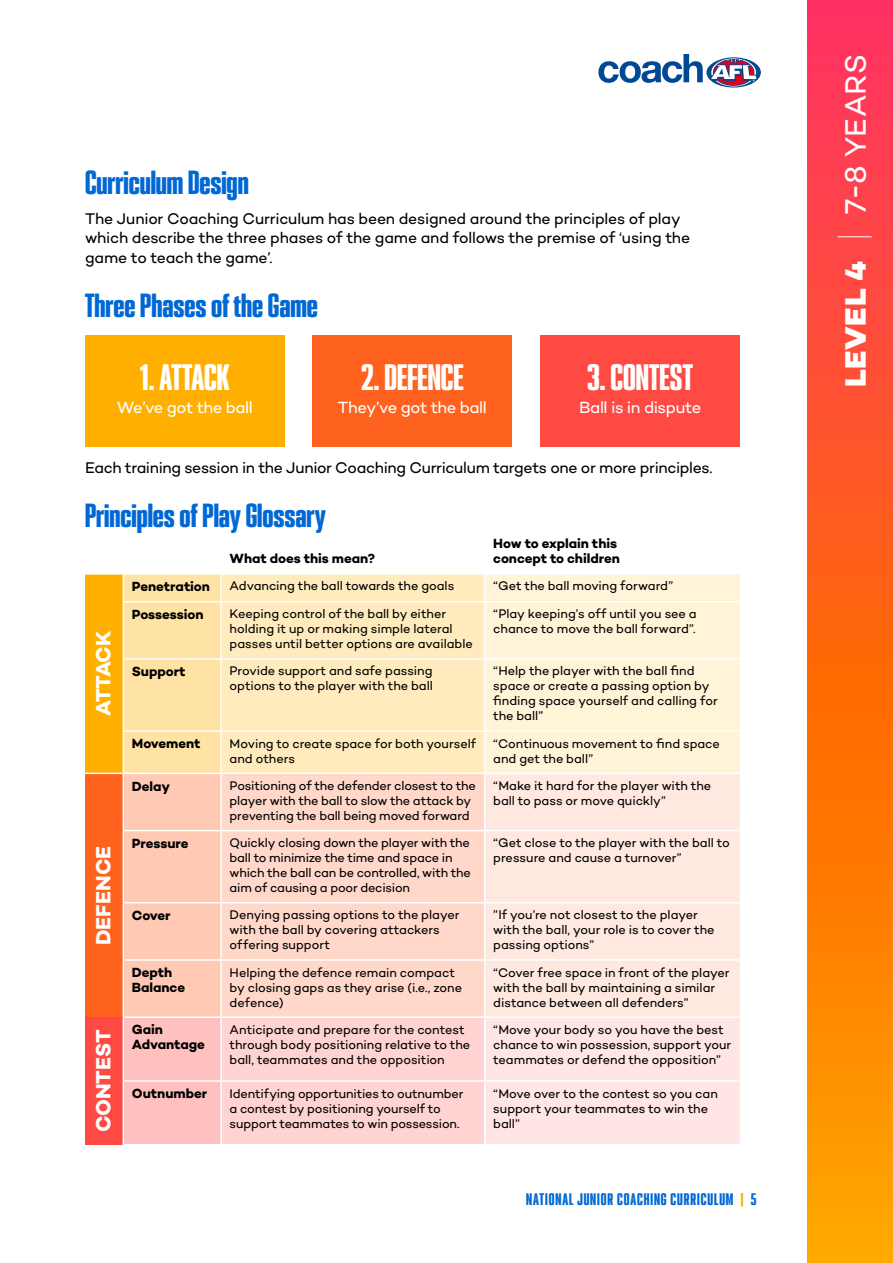
<style>
.page{position:relative;width:893px;height:1263px;background:#fff}
.page>*{position:absolute;margin:0;border:0;box-sizing:border-box;transform-origin:0 0}
.Header_2{font:33px "PODIUM Sharp 2.10";color:#fff}
.Header_2-2{font:30px "PODIUM Sharp 2.10";letter-spacing:-.005em;color:#0068d4}
.t1{font:30px "Campton";letter-spacing:.01em;color:#fff}
.Body_Copy{font:700 21px "Campton";color:#fff}
.Body_Copy-2{font:16.5px "Campton";letter-spacing:-.025em;color:#fff}
.Body_Copy-3{font:15.75px/19.5px "Campton";letter-spacing:-.015em;color:#000}
.t2{font:15px "PODIUM Sharp 2.10";letter-spacing:.06em;color:#0068d4}
.Body_Copy-4{font:700 13.5px/15px "Campton";letter-spacing:-.005em;color:#000}
.Body_Copy-5{font:12.75px/15px "Campton";letter-spacing:-.005em;color:#000}
.s1{color:#ffaf00}
.s2{font-weight:800}
.s3{font-family:"Antenna";font-weight:100;font-size:36px}
</style>
<div class="page">
<svg style="left:808px;top:0;width:85px;height:1263px;background:#ff671e"></svg>
<svg style="left:706px;top:57px;width:55px;height:31px"></svg>
<svg style="left:711px;top:58px;width:45px;height:28px"></svg>
<svg style="left:598px;top:54px;width:105px;height:29px"></svg>
<div style="left:85px;top:335px;width:200px;height:112px;background:#ffaf00"></div>
<div style="left:313px;top:335px;width:199px;height:112px;background:#ff611e"></div>
<div style="left:540px;top:335px;width:200px;height:112px;background:#ff4a44"></div>
<div style="left:85px;top:574px;width:38px;height:199px;background:#ffaf00"></div>
<div style="left:85px;top:773px;width:38px;height:244px;background:#ff611e"></div>
<div style="left:85px;top:1017px;width:38px;height:128px;background:#ff4a44"></div>
<hr style="left:85px;top:573px;width:38px;height:2px;background:#fff">
<svg style="left:123px;top:574px;width:617px;height:570px;background:#ffe1cd"></svg>
<hr style="left:123px;top:601px;width:98px;height:1px;background:#fff">
<hr style="left:123px;top:602px;width:1px;height:56px;background:#fff">
<hr style="left:221px;top:601px;width:264px;height:1px;background:#fff">
<hr style="left:220px;top:602px;width:2px;height:56px;background:#fff">
<hr style="left:485px;top:601px;width:255px;height:1px;background:#fff">
<hr style="left:484px;top:602px;width:1px;height:56px;background:#fff">
<hr style="left:123px;top:658px;width:98px;height:2px;background:#fff">
<hr style="left:123px;top:660px;width:1px;height:70px;background:#fff">
<hr style="left:221px;top:658px;width:264px;height:2px;background:#fff">
<hr style="left:220px;top:660px;width:2px;height:70px;background:#fff">
<hr style="left:485px;top:658px;width:255px;height:2px;background:#fff">
<hr style="left:484px;top:660px;width:1px;height:70px;background:#fff">
<hr style="left:123px;top:730px;width:98px;height:2px;background:#fff">
<hr style="left:123px;top:732px;width:1px;height:40px;background:#fff">
<hr style="left:221px;top:730px;width:264px;height:2px;background:#fff">
<hr style="left:220px;top:732px;width:2px;height:40px;background:#fff">
<hr style="left:485px;top:730px;width:255px;height:2px;background:#fff">
<hr style="left:484px;top:732px;width:1px;height:40px;background:#fff">
<hr style="left:85px;top:772px;width:38px;height:2px;background:#fff">
<hr style="left:123px;top:772px;width:98px;height:2px;background:#fff">
<hr style="left:123px;top:774px;width:1px;height:56px;background:#fff">
<hr style="left:221px;top:772px;width:264px;height:2px;background:#fff">
<hr style="left:220px;top:774px;width:2px;height:56px;background:#fff">
<hr style="left:485px;top:772px;width:255px;height:2px;background:#fff">
<hr style="left:484px;top:774px;width:1px;height:56px;background:#fff">
<hr style="left:123px;top:830px;width:98px;height:1px;background:#fff">
<hr style="left:123px;top:831px;width:1px;height:71px;background:#fff">
<hr style="left:221px;top:830px;width:264px;height:1px;background:#fff">
<hr style="left:220px;top:831px;width:2px;height:71px;background:#fff">
<hr style="left:485px;top:830px;width:255px;height:1px;background:#fff">
<hr style="left:484px;top:831px;width:1px;height:71px;background:#fff">
<hr style="left:123px;top:902px;width:98px;height:1px;background:#fff">
<hr style="left:123px;top:903px;width:1px;height:56px;background:#fff">
<hr style="left:221px;top:902px;width:264px;height:1px;background:#fff">
<hr style="left:220px;top:903px;width:2px;height:56px;background:#fff">
<hr style="left:485px;top:902px;width:255px;height:1px;background:#fff">
<hr style="left:484px;top:903px;width:1px;height:56px;background:#fff">
<hr style="left:123px;top:959px;width:98px;height:2px;background:#fff">
<hr style="left:123px;top:961px;width:1px;height:55px;background:#fff">
<hr style="left:221px;top:959px;width:264px;height:2px;background:#fff">
<hr style="left:220px;top:961px;width:2px;height:55px;background:#fff">
<hr style="left:485px;top:959px;width:255px;height:2px;background:#fff">
<hr style="left:484px;top:961px;width:1px;height:55px;background:#fff">
<hr style="left:123px;top:1016px;width:98px;height:2px;background:#fff">
<hr style="left:123px;top:1018px;width:1px;height:62px;background:#fff">
<hr style="left:221px;top:1016px;width:264px;height:2px;background:#fff">
<hr style="left:220px;top:1018px;width:2px;height:62px;background:#fff">
<hr style="left:485px;top:1016px;width:255px;height:2px;background:#fff">
<hr style="left:484px;top:1018px;width:1px;height:62px;background:#fff">
<hr style="left:123px;top:1080px;width:98px;height:2px;background:#fff">
<hr style="left:123px;top:1082px;width:1px;height:62px;background:#fff">
<hr style="left:221px;top:1080px;width:264px;height:2px;background:#fff">
<hr style="left:220px;top:1082px;width:2px;height:62px;background:#fff">
<hr style="left:485px;top:1080px;width:255px;height:2px;background:#fff">
<hr style="left:484px;top:1082px;width:1px;height:62px;background:#fff">
<p class="Header_2-2" style="left:85px;top:163px;width:165px">Curriculum Design</p>
<p class="Body_Copy-3" style="left:85px;top:208px;width:607px">The Junior Coaching Curriculum has been designed around the principles of play which describe the three phases of the game and follows the premise of ‘using the game to teach the game’.</p>
<p class="Header_2-2" style="left:85px;top:286px;width:234px">Three Phases of the Game</p>
<p class="Header_2" style="left:140px;top:356px;width:91px">1. ATTACK</p>
<p class="Body_Copy-2" style="left:117px;top:397px;width:138px">We’ve got the ball</p>
<p class="Header_2" style="left:361px;top:356px;width:104px">2. DEFENCE</p>
<p class="Body_Copy-2" style="left:338px;top:397px;width:150px">They’ve got the ball</p>
<p class="Header_2" style="left:587px;top:356px;width:107px">3. CONTEST</p>
<p class="Body_Copy-2" style="left:579px;top:397px;width:124px">Ball is in dispute</p>
<p class="Body_Copy-3" style="left:85px;top:457px;width:629px">Each training session in the Junior Coaching Curriculum targets one or more principles.</p>
<p class="Header_2-2" style="left:85px;top:496px;width:242px">Principles of Play Glossary</p>
<p class="Body_Copy" style="left:90px;top:716px;width:87px;rotate:-90deg">ATTACK</p>
<p class="Body_Copy" style="left:90px;top:945px;width:101px;rotate:-90deg">DEFENCE</p>
<p class="Body_Copy-4" style="left:230px;top:551px;width:147px">What does this mean?</p>
<p class="Body_Copy-4" style="left:493px;top:536px;width:128px">How to explain this concept to children</p>
<p class="Body_Copy-4" style="left:132px;top:579px;width:80px">Penetration</p>
<p class="Body_Copy-5" style="left:230px;top:578px;width:226px">Advancing the ball towards the goals</p>
<p class="Body_Copy-5" style="left:493px;top:578px;width:181px">“Get the ball moving forward”</p>
<p class="Body_Copy-4" style="left:132px;top:607px;width:73px">Possession</p>
<p class="Body_Copy-5" style="left:230px;top:606px;width:245px">Keeping control of the ball by either holding it up or making simple lateral passes until better options are available</p>
<p class="Body_Copy-5" style="left:493px;top:606px;width:205px">“Play keeping’s off until you see a chance to move the ball forward”.</p>
<p class="Body_Copy-4" style="left:132px;top:664px;width:55px">Support</p>
<p class="Body_Copy-5" style="left:230px;top:663px;width:205px">Provide support and safe passing options to the player with the ball</p>
<p class="Body_Copy-5" style="left:493px;top:663px;width:226px">“Help the player with the ball find space or create a passing option by finding space yourself and calling for the ball”</p>
<p class="Body_Copy-4" style="left:132px;top:736px;width:70px">Movement</p>
<p class="Body_Copy-5" style="left:230px;top:735px;width:248px">Moving to create space for both yourself and others</p>
<p class="Body_Copy-5" style="left:493px;top:735px;width:228px">“Continuous movement to find space and get the ball”</p>
<p class="Body_Copy-4" style="left:132px;top:778px;width:40px">Delay</p>
<p class="Body_Copy-5" style="left:230px;top:778px;width:248px">Positioning of the defender closest to the player with the ball to slow the attack by preventing the ball being moved forward</p>
<p class="Body_Copy-5" style="left:493px;top:778px;width:220px">“Make it hard for the player with the ball to pass or move quickly”</p>
<p class="Body_Copy-4" style="left:132px;top:835px;width:58px">Pressure</p>
<p class="Body_Copy-5" style="left:230px;top:835px;width:243px">Quickly closing down the player with the ball to minimize the time and space in which the ball can be controlled, with the aim of causing a poor decision</p>
<p class="Body_Copy-5" style="left:493px;top:835px;width:238px">“Get close to the player with the ball to pressure and cause a turnover”</p>
<p class="Body_Copy-4" style="left:132px;top:908px;width:40px">Cover</p>
<p class="Body_Copy-5" style="left:230px;top:907px;width:231px">Denying passing options to the player with the ball by covering attackers offering support</p>
<p class="Body_Copy-5" style="left:493px;top:907px;width:223px">”If you’re not closest to the player with the ball, your role is to cover the passing options”</p>
<p class="Body_Copy-4" style="left:132px;top:965px;width:55px">Depth<br>Balance</p>
<p class="Body_Copy-5" style="left:230px;top:964px;width:234px">Helping the defence remain compact by closing gaps as they arise (i.e., zone defence)</p>
<p class="Body_Copy-5" style="left:493px;top:964px;width:238px">“Cover free space in front of the player with the ball by maintaining a similar distance between all defenders”</p>
<p class="Body_Copy" style="left:90px;top:1132px;width:104px;rotate:-90deg">CONTEST</p>
<p class="Body_Copy-4" style="left:132px;top:1022px;width:75px">Gain<br>Advantage</p>
<p class="Body_Copy-5" style="left:230px;top:1022px;width:242px">Anticipate and prepare for the contest through body positioning relative to the ball, teammates and the opposition</p>
<p class="Body_Copy-5" style="left:493px;top:1022px;width:240px">“Move your body so you have the best chance to win possession, support your teammates or defend the opposition”</p>
<p class="Body_Copy-4" style="left:132px;top:1086px;width:77px">Outnumber</p>
<p class="Body_Copy-5" style="left:230px;top:1085px;width:235px">Identifying opportunities to outnumber a contest by positioning yourself to support teammates to win possession.</p>
<p class="Body_Copy-5" style="left:493px;top:1085px;width:226px">“Move over to the contest so you can support your teammates to win the ball”</p>
<p class="t2" style="left:526px;top:1189px;width:232px">NATIONAL JUNIOR COACHING CURRICULUM <span class="s1">|</span> 5</p>
<h2 class="t1" style="left:837px;top:387px;width:334px;rotate:-90deg"><span class="s2">LEVEL 4</span> <span class="s3">|</span> 7-8 YEARS</h2>
</div>
